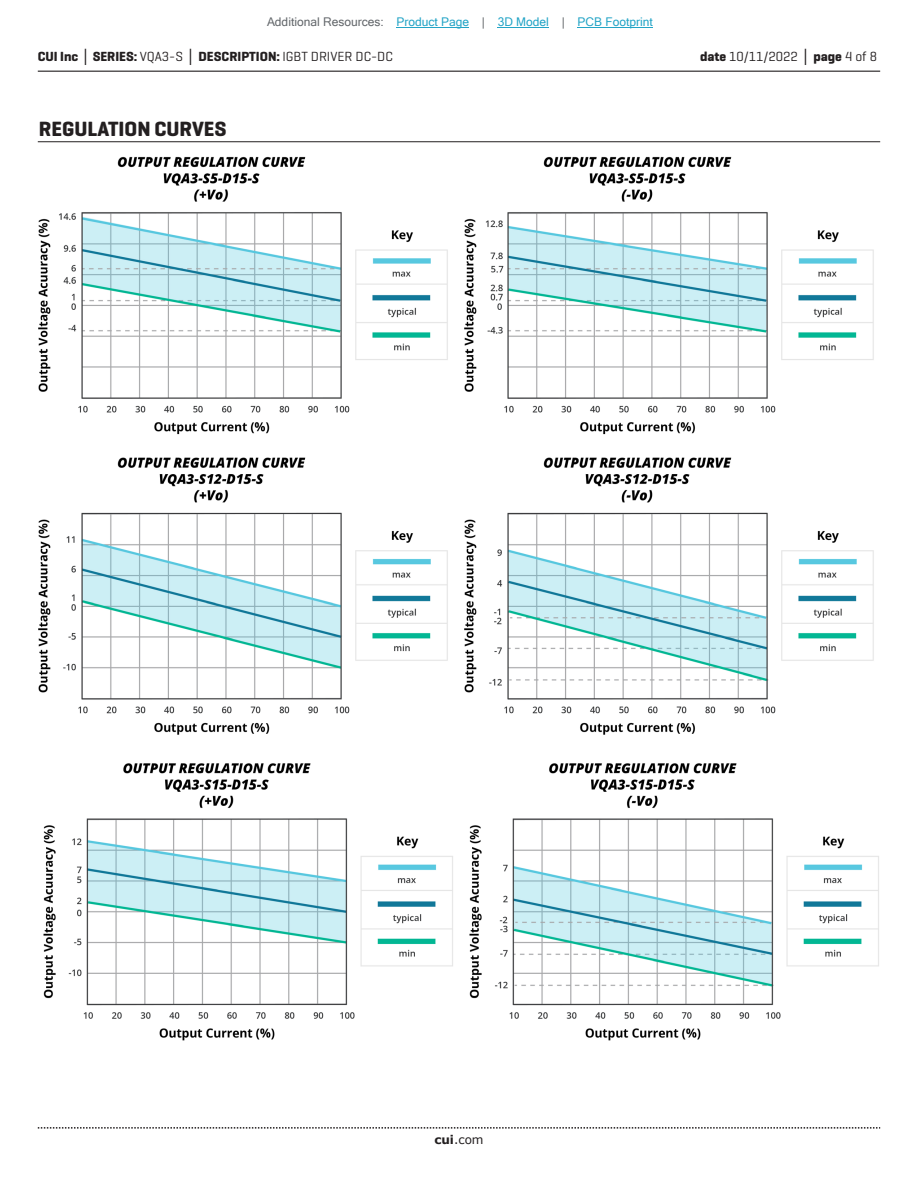
<style>
.page{position:relative;width:918px;height:1188px;background:#fff}
.page>*{position:absolute;margin:0;border:0;box-sizing:border-box;transform-origin:0 0}
.t1{font:700 21px "Geogrotesque";color:#231f20}
.t2{font:700 13.5px "Geogrotesque";color:#231f20}
.t3{font:13.5px "Geogrotesque";color:#231f20}
.t4{font:12px "Microsoft Sans Serif";color:#23a4c6}
.t5{font:12px "Verdana";color:#231f20}
.s1{color:#63676b}
.s2{font-family:"Verdana"}
.s3{font-weight:400}
.s4{font-weight:700}
.s5{font-family:"Verdana";font-weight:700}
</style>
<div class="page">
<hr style="left:38px;top:71px;width:842px;height:1px;background:#231f20">
<svg style="left:38px;top:1127px;width:842px;height:2px"></svg>
<hr style="left:38px;top:141px;width:842px;height:1px;background:#231f20">
<img style="left:38px;top:156px;width:841px;height:885px">
<hr style="left:397px;top:27px;width:72px;height:1px;background:#23a4c6">
<hr style="left:498px;top:27px;width:51px;height:1px;background:#23a4c6">
<hr style="left:578px;top:27px;width:75px;height:1px;background:#23a4c6">
<p class="t4" style="left:267px;top:15px;width:387px"><span class="s1">Additional Resources:</span> Product Page <span class="s1">|</span> 3D Model <span class="s1">|</span> PCB Footprint</p>
<p class="t2" style="left:38px;top:48px;width:357px">CUI Inc <span class="s2">│</span> SERIES: <span class="s3">VQA3-S</span> <span class="s2">│</span> DESCRIPTION: <span class="s3">IGBT DRIVER DC-DC</span></p>
<p class="t3" style="left:700px;top:48px;width:179px"><span class="s4">date</span> 10/11/2022 <span class="s5">│</span> <span class="s4">page</span> 4 of 8</p>
<h1 class="t1" style="left:39px;top:116px;width:189px">REGULATION CURVES</h1>
<p class="t5" style="left:434px;top:1131px;width:51px"><span class="s4">cui</span>.com</p>
</div>
